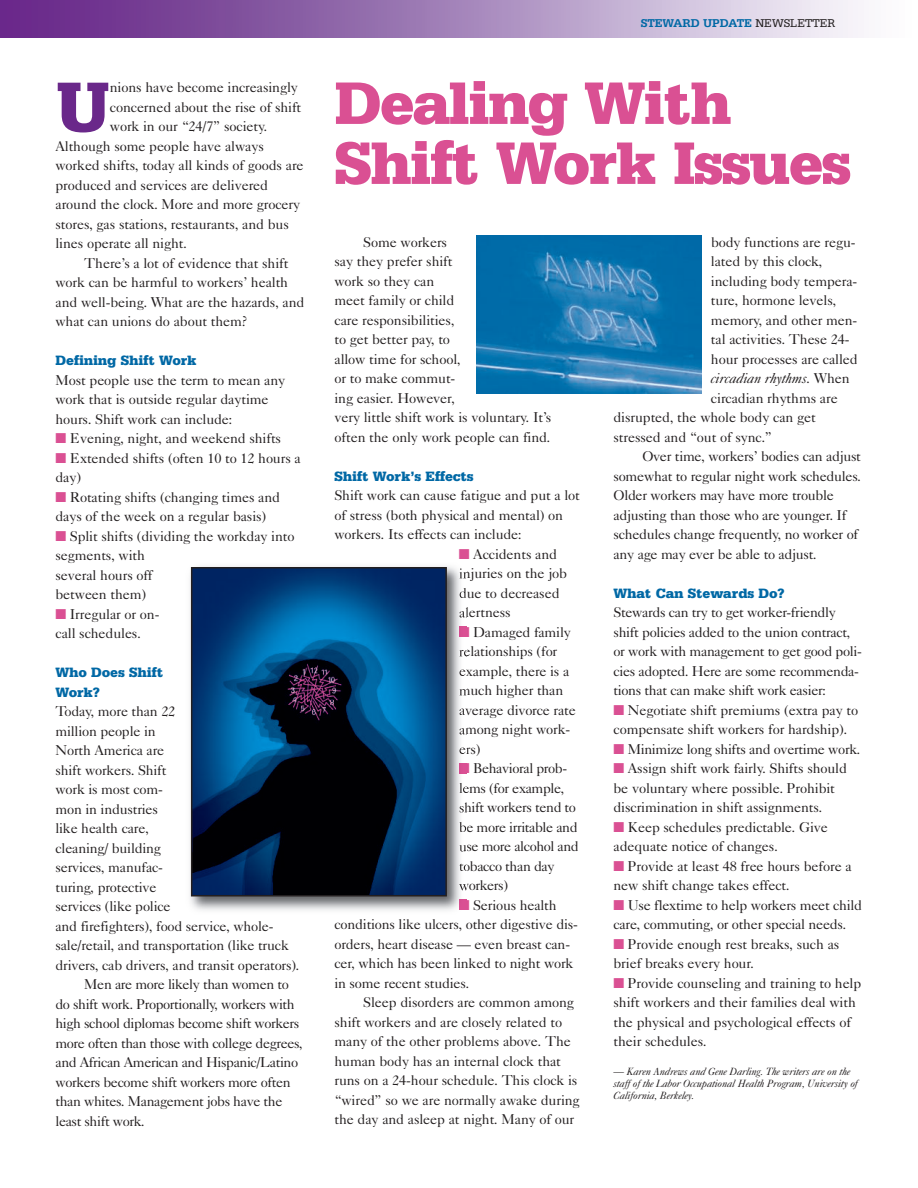
<style>
.page{position:relative;width:918px;height:1188px;background:#fff}
.page>*{position:absolute;margin:0;border:0;box-sizing:border-box;transform-origin:0 0}
.t1{font:900 74.25px "Serifa BT";color:#6a288a}
.t2{font:900 63px/60px "Serifa BT";letter-spacing:-.035em;color:#da5093}
.t3{font:14.25px/19.5px "Caslon Five Forty";letter-spacing:-.01em;color:#231f20}
.t4{font:14.25px/19.5px "Caslon Five Forty";letter-spacing:-.03em;color:#231f20}
.t5{font:900 14.25px/19.5px "Serifa BT";letter-spacing:-.01em;color:#0068a5}
.t6{font:italic 14.25px "Caslon Five Forty";letter-spacing:-.01em;color:#231f20}
.t7{font:700 12px "Serifa BT";letter-spacing:-.005em;color:#0068a5}
.t8{font:italic 10.5px/12px "Caslon Five Forty";letter-spacing:-.015em;color:#231f20}
.s1{color:#da5093}
.s2{font-weight:400;color:#231f20}
.s3{font-style:normal}
</style>
<div class="page">
<img style="left:0;top:0;width:864px;height:38px">
<img style="left:190px;top:566px;width:276px;height:345px">
<svg style="left:460px;top:568px;width:6px;height:12px"></svg>
<svg style="left:460px;top:588px;width:6px;height:10px"></svg>
<svg style="left:460px;top:607px;width:6px;height:11px"></svg>
<svg style="left:459px;top:627px;width:7px;height:10px"></svg>
<svg style="left:459px;top:649px;width:7px;height:8px"></svg>
<svg style="left:459px;top:668px;width:7px;height:9px"></svg>
<svg style="left:460px;top:688px;width:6px;height:8px"></svg>
<svg style="left:460px;top:707px;width:6px;height:9px"></svg>
<svg style="left:460px;top:727px;width:6px;height:9px"></svg>
<svg style="left:459px;top:746px;width:7px;height:9px"></svg>
<svg style="left:459px;top:763px;width:7px;height:10px"></svg>
<svg style="left:460px;top:783px;width:6px;height:11px"></svg>
<svg style="left:460px;top:802px;width:6px;height:11px"></svg>
<svg style="left:459px;top:822px;width:7px;height:10px"></svg>
<svg style="left:459px;top:844px;width:7px;height:8px"></svg>
<svg style="left:459px;top:863px;width:7px;height:8px"></svg>
<svg style="left:459px;top:883px;width:7px;height:9px"></svg>
<svg style="left:459px;top:900px;width:7px;height:10px"></svg>
<img style="left:194px;top:570px;width:250px;height:323px">
<div style="left:191px;top:567px;width:256px;height:329px;border:2px solid #231f20"></div>
<img style="left:476px;top:235px;width:225px;height:158px">
<h1 class="t1" style="left:56px;top:83px;width:57px">U</h1>
<p class="t3" style="left:110px;top:79px;width:190px">nions have become increasingly</p>
<p class="t3" style="left:110px;top:99px;width:193px">concerned about the rise of shift</p>
<p class="t3" style="left:110px;top:118px;width:159px">work in our “24/7” society.</p>
<p class="t3" style="left:56px;top:138px;width:210px">Although some people have always</p>
<p class="t3" style="left:56px;top:157px;width:250px">worked shifts, today all kinds of goods are</p>
<p class="t3" style="left:56px;top:177px;width:214px">produced and services are delivered</p>
<p class="t3" style="left:56px;top:196px;width:246px">around the clock. More and more grocery</p>
<p class="t3" style="left:56px;top:216px;width:235px">stores, gas stations, restaurants, and bus</p>
<p class="t3" style="left:56px;top:235px;width:133px">lines operate all night.</p>
<p class="t3" style="left:84px;top:255px;width:206px">There’s a lot of evidence that shift</p>
<p class="t3" style="left:56px;top:274px;width:234px">work can be harmful to workers’ health</p>
<p class="t3" style="left:56px;top:294px;width:250px">and well-being. What are the hazards, and</p>
<p class="t3" style="left:56px;top:313px;width:193px">what can unions do about them?</p>
<p class="t5" style="left:56px;top:352px;width:143px">Defining Shift Work</p>
<p class="t3" style="left:56px;top:372px;width:231px">Most people use the term to mean any work that is outside regular daytime hours. Shift work can include:</p>
<p class="t3" style="left:56px;top:430px;width:227px"><span class="s1">■</span> Evening, night, and weekend shifts</p>
<p class="t3" style="left:56px;top:450px;width:247px"><span class="s1">■</span> Extended shifts (often 10 to 12 hours a day)</p>
<p class="t3" style="left:56px;top:489px;width:226px"><span class="s1">■</span> Rotating shifts (changing times and days of the week on a regular basis)</p>
<p class="t3" style="left:56px;top:528px;width:241px"><span class="s1">■</span> Split shifts (dividing the workday into segments, with<br>several hours off<br>between them)</p>
<p class="t3" style="left:56px;top:606px;width:105px"><span class="s1">■</span> Irregular or on&shy;call schedules.</p>
<p class="t5" style="left:56px;top:664px;width:109px">Who Does Shift<br>Work?</p>
<p class="t3" style="left:56px;top:703px;width:121px">Today, more than 22</p>
<p class="t3" style="left:56px;top:723px;width:102px">million people in</p>
<p class="t3" style="left:56px;top:742px;width:110px">North America are</p>
<p class="t3" style="left:56px;top:762px;width:113px">shift workers. Shift</p>
<p class="t3" style="left:56px;top:781px;width:109px">work is most com-</p>
<p class="t3" style="left:56px;top:801px;width:104px">mon in industries</p>
<p class="t3" style="left:56px;top:820px;width:95px">like health care,</p>
<p class="t3" style="left:56px;top:840px;width:107px">cleaning/ building</p>
<p class="t3" style="left:56px;top:859px;width:109px">services, manufac-</p>
<p class="t3" style="left:56px;top:879px;width:103px">turing, protective</p>
<p class="t3" style="left:56px;top:898px;width:117px">services (like police</p>
<p class="t3" style="left:55px;top:918px;width:220px">and firefighters), food service, whole-</p>
<p class="t3" style="left:56px;top:937px;width:235px">sale/retail, and transportation (like truck</p>
<p class="t3" style="left:55px;top:957px;width:246px">drivers, cab drivers, and transit operators).</p>
<p class="t4" style="left:84px;top:976px;width:206px">Men are more likely than women to</p>
<p class="t4" style="left:55px;top:996px;width:241px">do shift work. Proportionally, workers with</p>
<p class="t4" style="left:55px;top:1015px;width:245px">high school diplomas become shift workers</p>
<p class="t4" style="left:55px;top:1035px;width:249px">more often than those with college degrees,</p>
<p class="t4" style="left:56px;top:1054px;width:244px">and African American and Hispanic/Latino</p>
<p class="t4" style="left:56px;top:1074px;width:237px">workers become shift workers more often</p>
<p class="t4" style="left:56px;top:1093px;width:229px">than whites. Management jobs have the</p>
<p class="t4" style="left:56px;top:1113px;width:91px">least shift work.</p>
<p class="t7" style="left:641px;top:19px;width:196px">STEWARD UPDATE <span class="s2">NEWSLETTER</span></p>
<h2 class="t2" style="left:334px;top:79px;width:519px">Dealing With<br>Shift Work Issues</h2>
<p class="t3" style="left:335px;top:234px;width:218px;text-indent:29px">Some workers<br>say they prefer shift<br>work so they can<br>meet family or child<br>care responsibilities,<br>to get better pay, to<br>allow time for school,<br>or to make commut-<br>ing easier. However,<br>very little shift work is voluntary. It’s often the only work people can find.</p>
<p class="t5" style="left:335px;top:468px;width:141px">Shift Work’s Effects</p>
<p class="t3" style="left:335px;top:487px;width:247px">Shift work can cause fatigue and put a lot of stress (both physical and mental) on workers. Its effects can include:</p>
<p class="t3" style="left:459px;top:546px;width:110px"><span class="s1">■</span> Accidents and injuries on the job due to decreased alertness</p>
<p class="t3" style="left:459px;top:624px;width:118px"><span class="s1">■</span> Damaged family relationships (for example, there is a much higher than average divorce rate among night work&shy;ers)</p>
<p class="t4" style="left:459px;top:760px;width:121px"><span class="s1">■</span> Behavioral prob&shy;lems (for example, shift workers tend to be more irritable and use more alcohol and tobacco than day workers)</p>
<p class="t3" style="left:335px;top:897px;width:245px;text-indent:124px"><span class="s1">■</span> Serious health conditions like ulcers, other digestive dis&shy;orders, heart disease — even breast can&shy;cer, which has been linked to night work in some recent studies.</p>
<p class="t3" style="left:335px;top:994px;width:247px;text-indent:29px">Sleep disorders are common among shift workers and are closely related to many of the other problems above. The human body has an internal clock that runs on a 24-hour schedule. This clock is “wired” so we are normally awake during the day and asleep at night. Many of our</p>
<p class="t3" style="left:711px;top:234px;width:146px">body functions are regu-</p>
<p class="t3" style="left:711px;top:253px;width:113px">lated by this clock,</p>
<p class="t3" style="left:711px;top:273px;width:148px">including body tempera-</p>
<p class="t3" style="left:711px;top:292px;width:127px">ture, hormone levels,</p>
<p class="t3" style="left:711px;top:312px;width:148px">memory, and other men-</p>
<p class="t3" style="left:711px;top:331px;width:140px">tal activities. These 24-</p>
<p class="t3" style="left:711px;top:351px;width:148px">hour processes are called</p>
<p class="t6" style="left:711px;top:374px;width:140px">circadian rhythms<span class="s3">. When</span></p>
<p class="t3" style="left:711px;top:390px;width:128px">circadian rhythms are</p>
<p class="t3" style="left:614px;top:409px;width:204px">disrupted, the whole body can get</p>
<p class="t3" style="left:614px;top:429px;width:160px">stressed and “out of sync.”</p>
<p class="t3" style="left:642px;top:448px;width:220px">Over time, workers’ bodies can adjust</p>
<p class="t3" style="left:614px;top:468px;width:249px">somewhat to regular night work schedules.</p>
<p class="t3" style="left:614px;top:487px;width:222px">Older workers may have more trouble</p>
<p class="t3" style="left:614px;top:507px;width:235px">adjusting than those who are younger. If</p>
<p class="t3" style="left:614px;top:526px;width:246px">schedules change frequently, no worker of</p>
<p class="t3" style="left:614px;top:546px;width:205px">any age may ever be able to adjust.</p>
<p class="t5" style="left:614px;top:585px;width:172px">What Can Stewards Do?</p>
<p class="t3" style="left:614px;top:604px;width:250px">Stewards can try to get worker-friendly shift policies added to the union contract, or work with management to get good poli&shy;cies adopted. Here are some recommenda&shy;tions that can make shift work easier:</p>
<p class="t3" style="left:614px;top:702px;width:246px"><span class="s1">■</span> Negotiate shift premiums (extra pay to compensate shift workers for hardship).</p>
<p class="t3" style="left:614px;top:741px;width:249px"><span class="s1">■</span> Minimize long shifts and overtime work.</p>
<p class="t3" style="left:614px;top:760px;width:235px"><span class="s1">■</span> Assign shift work fairly. Shifts should be voluntary where possible. Prohibit discrimination in shift assignments.</p>
<p class="t3" style="left:614px;top:819px;width:216px"><span class="s1">■</span> Keep schedules predictable. Give adequate notice of changes.</p>
<p class="t3" style="left:614px;top:858px;width:240px"><span class="s1">■</span> Provide at least 48 free hours before a new shift change takes effect.</p>
<p class="t3" style="left:614px;top:897px;width:250px"><span class="s1">■</span> Use flextime to help workers meet child care, commuting, or other special needs.</p>
<p class="t3" style="left:614px;top:936px;width:227px"><span class="s1">■</span> Provide enough rest breaks, such as brief breaks every hour.</p>
<p class="t3" style="left:614px;top:975px;width:249px"><span class="s1">■</span> Provide counseling and training to help shift workers and their families deal with the physical and psychological effects of their schedules.</p>
<p class="t8" style="left:614px;top:1066px;width:246px">— Karen Andrews and Gene Darling. The writers are on the staff of the Labor Occupational Health Program, University of<br>California, Berkeley.</p>
</div>
